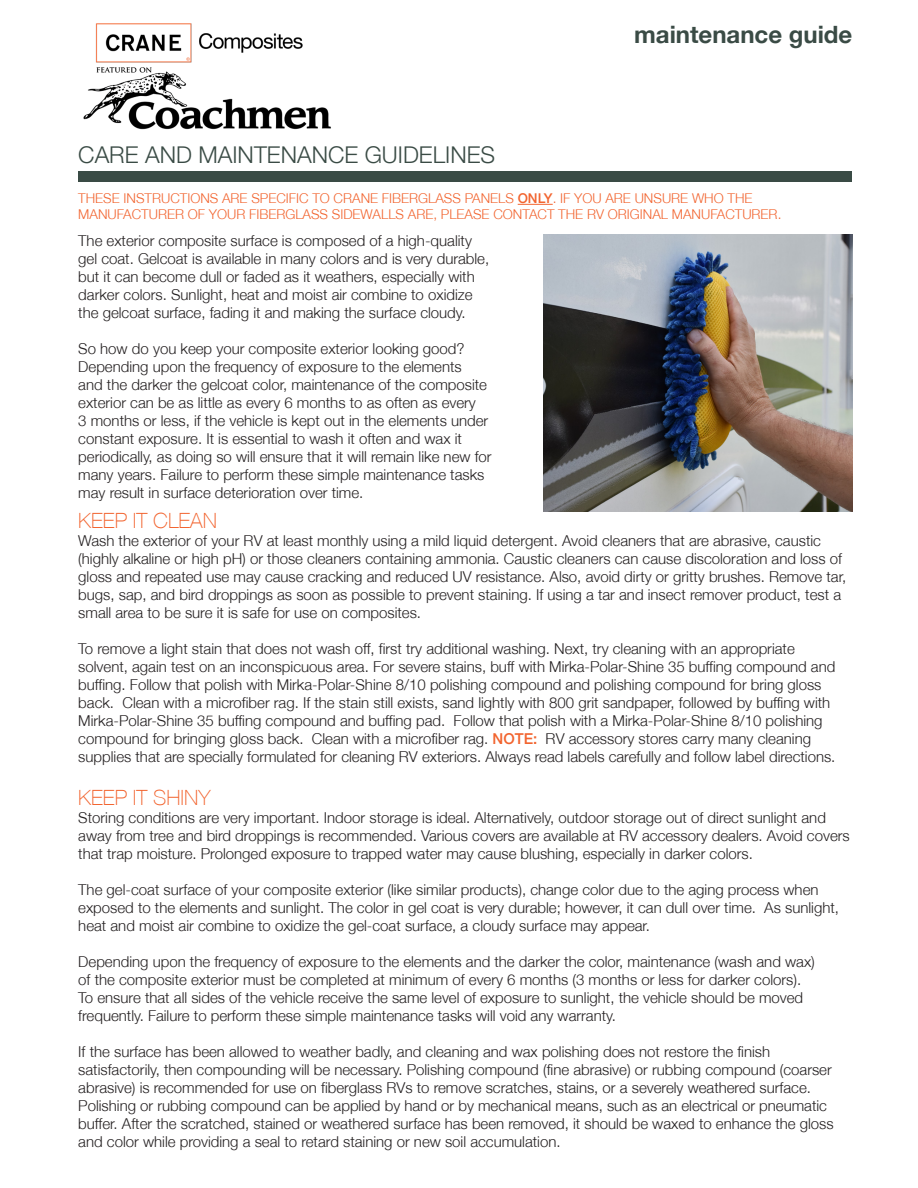
<style>
.page{position:relative;width:918px;height:1188px;background:#fff}
.page>*{position:absolute;margin:0;border:0;box-sizing:border-box;transform-origin:0 0}
.t1{font:700 24px "Helvetica Neue";color:#3a4b45}
.t2{font:300 23.25px "Helvetica Neue LT Std";color:#3a4b45}
.t3{font:100 21px "Helvetica Neue LT";color:#f2642f}
.t4{font:300 15px/18px "Helvetica Neue";color:#231f20}
.Body_Type{font:300 13.5px/16.2px "Helvetica Neue";color:#f2642f}
.s1{font-family:"Helvetica Neue LT";font-weight:500}
.s2{font-family:"Helvetica Neue LT";font-weight:500;color:#f2642f}
</style>
<div class="page">
<div style="left:78px;top:172px;width:774px;height:10px;background:#3a4b45"></div>
<img style="left:543px;top:235px;width:309px;height:276px">
<hr style="left:518px;top:204px;width:35px;height:1px;background:#f2642f">
<img style="left:83px;top:23px;width:248px;height:107px">
<p class="t2" style="left:78px;top:141px;width:418px">CARE AND MAINTENANCE GUIDELINES</p>
<p class="t1" style="left:634px;top:20px;width:220px">maintenance guide</p>
<p class="Body_Type" style="left:78px;top:190px;width:705px">THESE INSTRUCTIONS ARE SPECIFIC TO CRANE FIBERGLASS PANELS <span class="s1">ONLY</span>. IF YOU ARE UNSURE WHO THE<br>MANUFACTURER OF YOUR FIBERGLASS SIDEWALLS ARE, PLEASE CONTACT THE RV ORIGINAL MANUFACTURER.</p>
<p class="t4" style="left:78px;top:231px;width:412px">The exterior composite surface is composed of a high-quality gel coat. Gelcoat is available in many colors and is very durable, but it can become dull or faded as it weathers, especially with darker colors. Sunlight, heat and moist air combine to oxidize the gelcoat surface, fading it and making the surface cloudy.</p>
<p class="t4" style="left:78px;top:339px;width:415px">So how do you keep your composite exterior looking good?<br>Depending upon the frequency of exposure to the elements<br>and the darker the gelcoat color, maintenance of the composite exterior can be as little as every 6 months to as often as every<br>3 months or less, if the vehicle is kept out in the elements under constant exposure. It is essential to wash it often and wax it periodically, as doing so will ensure that it will remain like new for many years. Failure to perform these simple maintenance tasks may result in surface deterioration over time.</p>
<p class="t3" style="left:78px;top:508px;width:140px">KEEP IT CLEAN</p>
<p class="t4" style="left:78px;top:531px;width:769px">Wash the exterior of your RV at least monthly using a mild liquid detergent. Avoid cleaners that are abrasive, caustic (highly alkaline or high pH) or those cleaners containing ammonia. Caustic cleaners can cause discoloration and loss of gloss and repeated use may cause cracking and reduced UV resistance. Also, avoid dirty or gritty brushes. Remove tar, bugs, sap, and bird droppings as soon as possible to prevent staining. If using a tar and insect remover product, test a small area to be sure it is safe for use on composites.</p>
<p class="t4" style="left:78px;top:639px;width:759px">To remove a light stain that does not wash off, first try additional washing. Next, try cleaning with an appropriate solvent, again test on an inconspicuous area. For severe stains, buff with Mirka-Polar-Shine 35 buffing compound and buffing. Follow that polish with Mirka-Polar-Shine 8/10 polishing compound and polishing compound for bring gloss back. Clean with a microfiber rag. If the stain still exists, sand lightly with 800 grit sandpaper, followed by buffing with Mirka-Polar-Shine 35 buffing compound and buffing pad. Follow that polish with a Mirka-Polar-Shine 8/10 polishing compound for bringing gloss back. Clean with a microfiber rag. <span class="s2">NOTE:</span> RV accessory stores carry many cleaning supplies that are specially formulated for cleaning RV exteriors. Always read labels carefully and follow label directions.</p>
<p class="t3" style="left:78px;top:785px;width:134px">KEEP IT SHINY</p>
<p class="t4" style="left:78px;top:808px;width:773px">Storing conditions are very important. Indoor storage is ideal. Alternatively, outdoor storage out of direct sunlight and away from tree and bird droppings is recommended. Various covers are available at RV accessory dealers. Avoid covers that trap moisture. Prolonged exposure to trapped water may cause blushing, especially in darker colors.</p>
<p class="t4" style="left:78px;top:880px;width:762px">The gel-coat surface of your composite exterior (like similar products), change color due to the aging process when exposed to the elements and sunlight. The color in gel coat is very durable; however, it can dull over time. As sunlight, heat and moist air combine to oxidize the gel-coat surface, a cloudy surface may appear.</p>
<p class="t4" style="left:78px;top:952px;width:738px">Depending upon the frequency of exposure to the elements and the darker the color, maintenance (wash and wax) of the composite exterior must be completed at minimum of every 6 months (3 months or less for darker colors).<br>To ensure that all sides of the vehicle receive the same level of exposure to sunlight, the vehicle should be moved frequently. Failure to perform these simple maintenance tasks will void any warranty.</p>
<p class="t4" style="left:78px;top:1042px;width:757px">If the surface has been allowed to weather badly, and cleaning and wax polishing does not restore the finish satisfactorily, then compounding will be necessary. Polishing compound (fine abrasive) or rubbing compound (coarser abrasive) is recommended for use on fiberglass RVs to remove scratches, stains, or a severely weathered surface.<br>Polishing or rubbing compound can be applied by hand or by mechanical means, such as an electrical or pneumatic buffer. After the scratched, stained or weathered surface has been removed, it should be waxed to enhance the gloss and color while providing a seal to retard staining or new soil accumulation.</p>
</div>
